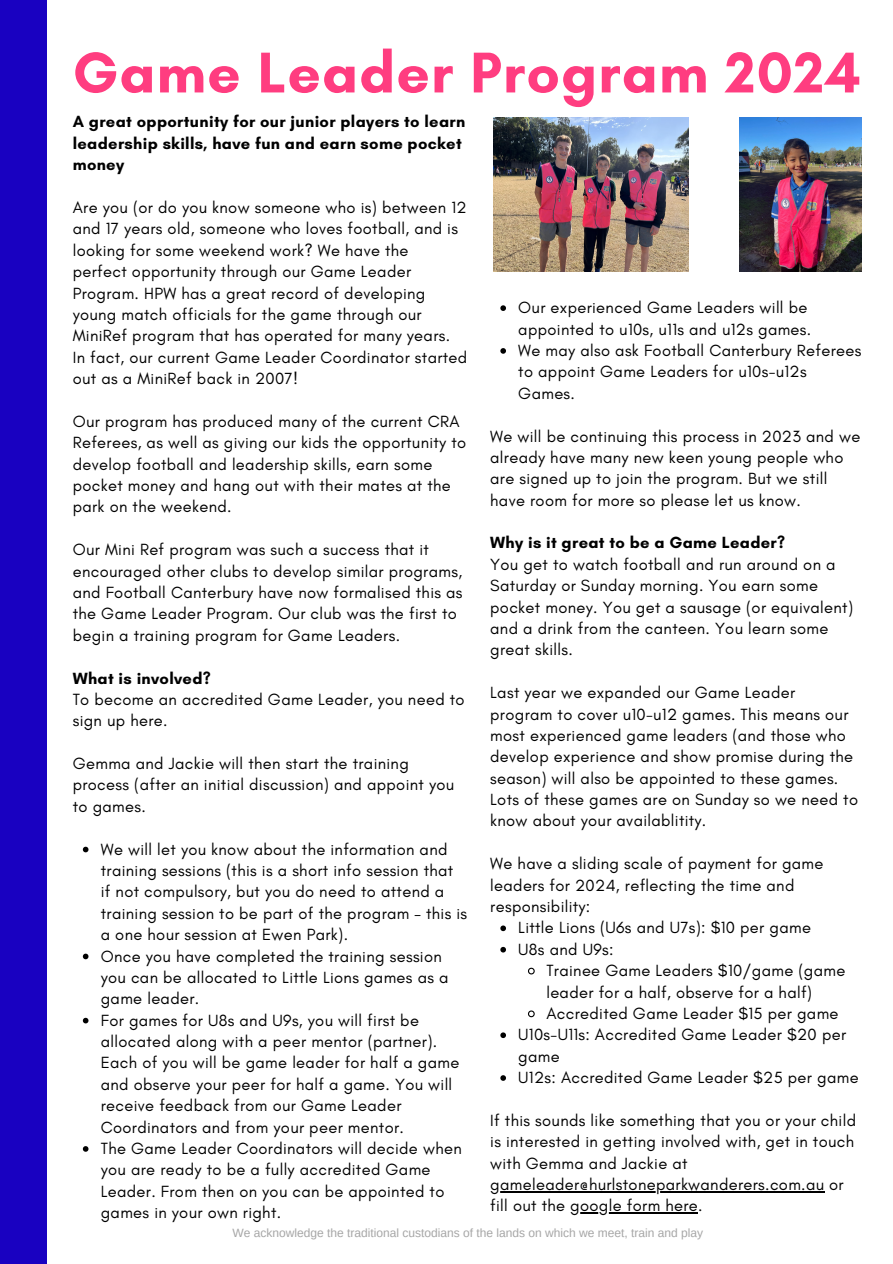
<style>
.page{position:relative;width:893px;height:1264px;background:#fff}
.page>*{position:absolute;margin:0;border:0;box-sizing:border-box;transform-origin:0 0}
.t1{font:700 58.5px "Glacial Indifference";letter-spacing:.02em;color:#ff3d80}
.t2{font:16.5px/21.3px "Glacial Indifference";letter-spacing:.02em;color:#000}
.t3{font:700 16.5px/21.3px "Glacial Indifference";letter-spacing:.02em;color:#000}
.t4{font:12px "Arimo";color:#a6a6a6}
</style>
<div class="page">
<div style="left:0;top:0;width:46px;height:1263px;background:#1901c1"></div>
<img style="left:493px;top:117px;width:195px;height:154px">
<svg style="left:500px;top:305px;width:6px;height:6px"></svg>
<svg style="left:500px;top:348px;width:6px;height:6px"></svg>
<svg style="left:500px;top:925px;width:6px;height:6px"></svg>
<svg style="left:500px;top:946px;width:6px;height:6px"></svg>
<svg style="left:528px;top:967px;width:7px;height:8px"></svg>
<svg style="left:528px;top:1010px;width:7px;height:8px"></svg>
<svg style="left:500px;top:1032px;width:6px;height:6px"></svg>
<svg style="left:500px;top:1075px;width:6px;height:5px"></svg>
<hr style="left:490px;top:1191px;width:334px;height:1px;background:#000">
<hr style="left:570px;top:1212px;width:128px;height:1px;background:#000">
<img style="left:739px;top:117px;width:122px;height:154px">
<svg style="left:83px;top:846px;width:5px;height:6px"></svg>
<svg style="left:83px;top:953px;width:5px;height:6px"></svg>
<svg style="left:83px;top:1017px;width:5px;height:6px"></svg>
<svg style="left:83px;top:1146px;width:5px;height:5px"></svg>
<h1 class="t1" style="left:72px;top:37px;width:789px">Game Leader Program 2024</h1>
<p class="t3" style="left:73px;top:111px;width:394px">A great opportunity for our junior players to learn leadership skills, have fun and earn some pocket money</p>
<p class="t2" style="left:73px;top:197px;width:396px">Are you (or do you know someone who is) between 12 and 17 years old, someone who loves football, and is looking for some weekend work? We have the<br>perfect opportunity through our Game Leader Program. HPW has a great record of developing young match officials for the game through our MiniRef program that has operated for many years.<br>In fact, our current Game Leader Coordinator started out as a MiniRef back in 2007!</p>
<p class="t2" style="left:73px;top:410px;width:395px">Our program has produced many of the current CRA Referees, as well as giving our kids the opportunity to develop football and leadership skills, earn some pocket money and hang out with their mates at the park on the weekend.</p>
<p class="t2" style="left:73px;top:539px;width:391px">Our Mini Ref program was such a success that it encouraged other clubs to develop similar programs, and Football Canterbury have now formalised this as the Game Leader Program. Our club was the first to begin a training program for Game Leaders.</p>
<p class="t3" style="left:73px;top:667px;width:140px">What is involved?</p>
<p class="t2" style="left:73px;top:688px;width:393px">To become an accredited Game Leader, you need to sign up here.</p>
<p class="t2" style="left:73px;top:752px;width:383px">Gemma and Jackie will then start the training process (after an initial discussion) and appoint you to games.</p>
<p class="t2" style="left:101px;top:838px;width:368px">We will let you know about the information and training sessions (this is a short info session that<br>if not compulsory, but you do need to attend a training session to be part of the program – this is a one hour session at Ewen Park).<br>Once you have completed the training session you can be allocated to Little Lions games as a game leader.<br>For games for U8s and U9s, you will first be allocated along with a peer mentor (partner).<br>Each of you will be game leader for half a game and observe your peer for half a game. You will receive feedback from our Game Leader Coordinators and from your peer mentor.<br>The Game Leader Coordinators will decide when you are ready to be a fully accredited Game Leader. From then on you can be appointed to games in your own right.</p>
<p class="t2" style="left:518px;top:297px;width:344px">Our experienced Game Leaders will be appointed to u10s, u11s and u12s games.<br>We may also ask Football Canterbury Referees to appoint Game Leaders for u10s-u12s Games.</p>
<p class="t2" style="left:490px;top:425px;width:371px">We will be continuing this process in 2023 and we already have many new keen young people who are signed up to join the program. But we still have room for more so please let us know.</p>
<p class="t3" style="left:490px;top:532px;width:296px">Why is it great to be a Game Leader?</p>
<p class="t2" style="left:490px;top:553px;width:364px">You get to watch football and run around on a Saturday or Sunday morning. You earn some pocket money. You get a sausage (or equivalent) and a drink from the canteen. You learn some great skills.</p>
<p class="t2" style="left:490px;top:681px;width:369px">Last year we expanded our Game Leader program to cover u10-u12 games. This means our most experienced game leaders (and those who develop experience and show promise during the season) will also be appointed to these games.<br>Lots of these games are on Sunday so we need to know about your availablitity.</p>
<p class="t2" style="left:490px;top:852px;width:335px">We have a sliding scale of payment for game leaders for 2024, reflecting the time and responsibility:</p>
<p class="t2" style="left:518px;top:917px;width:294px">Little Lions (U6s and U7s): $10 per game<br>U8s and U9s:</p>
<p class="t2" style="left:546px;top:959px;width:300px">Trainee Game Leaders $10/game (game</p>
<p class="t2" style="left:546px;top:981px;width:267px">leader for a half, observe for a half)</p>
<p class="t2" style="left:546px;top:1002px;width:294px">Accredited Game Leader $15 per game</p>
<p class="t2" style="left:518px;top:1023px;width:329px">U10s-U11s: Accredited Game Leader $20 per</p>
<p class="t2" style="left:518px;top:1045px;width:43px">game</p>
<p class="t2" style="left:518px;top:1066px;width:342px">U12s: Accredited Game Leader $25 per game</p>
<p class="t2" style="left:490px;top:1109px;width:367px">If this sounds like something that you or your child is interested in getting involved with, get in touch with Gemma and Jackie at gameleader@hurlstoneparkwanderers.com.au or fill out the google form here.</p>
<p class="t4" style="left:232px;top:1225px;width:472px">We acknowledge the traditional custodians of the lands on which we meet, train and play</p>
</div>
